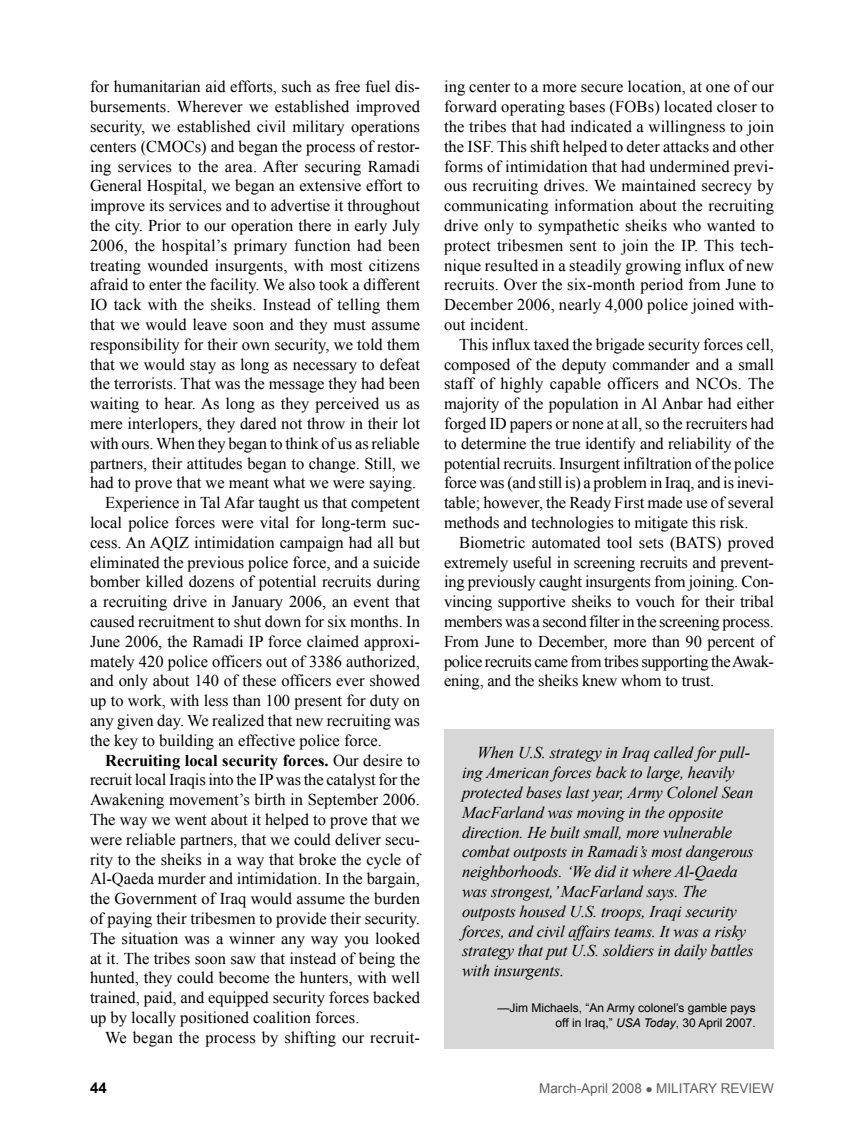
<style>
.page{position:relative;width:864px;height:1134px;background:#fff}
.page>*{position:absolute;margin:0;border:0;box-sizing:border-box;transform-origin:0 0}
.fob{font:16.5px/19.8px "Times New Roman";color:#000;text-align:justify}
.t1{font:italic 16.5px/19.8px "Times New Roman";letter-spacing:-.01em;color:#000}
.t2{font:700 15px "Arial";color:#000}
.t3{font:13.5px "Arial";color:#5e5f5f}
.t4{font:12px/14.4px "Arial";color:#000;text-align:right}
.s1{font-weight:700}
.s2{font-style:italic}
</style>
<div class="page">
<div style="left:444px;top:729px;width:330px;height:319px;background:#d7d7d7"></div>
<p class="fob" style="left:90px;top:77px;width:332px">for humanitarian aid efforts, such as free fuel dis&shy;bursements. Wherever we established improved security, we established civil military operations centers (CMOC</p>
<p class="fob" style="left:90px;top:136px;width:332px;text-indent:105px">s) and began the process of restor&shy;ing services to the area. After securing Ramadi General Hospital, we began an extensive effort to improve its services and to advertise it throughout the city. Prior to our operation there in early July 2006, the hospital’s primary function had been treating wounded insurgents, with most citizens afraid to enter the facility. We also took a different IO tack with the sheiks. Instead of telling them that we would leave soon and they must assume responsibility for their own security, we told them that we would stay as long as necessary to defeat the terrorists. That was the message they had been waiting to hear. As long as they perceived us as mere interlopers, they dared not throw in their lot with ours. When they began to think of us as reliable partners, their attitudes began to change. Still, we had to prove that we meant what we were saying.</p>
<p class="fob" style="left:90px;top:493px;width:332px;text-indent:15px">Experience in Tal Afar taught us that competent local police forces were vital for long-term suc&shy;cess. An AQIZ intimidation campaign had all but eliminated the previous police force, and a suicide bomber killed dozens of potential recruits during a recruiting drive in January 2006, an event that caused recruitment to shut down for six months. In June 2006, the Ramadi IP force claimed approxi&shy;mately 420 police officers out of 3386 authorized, and only about 140 of these officers ever showed up to work, with less than 100 present for duty on any given day. We realized that new recruiting was the key to building an effective police force.</p>
<p class="fob" style="left:90px;top:750px;width:332px;text-indent:15px"><span class="s1">Recruiting local security forces.</span> Our desire to recruit local Iraqis into the IP was the catalyst for the Awakening movement’s birth in September 2006.<br>The way we went about it helped to prove that we were reliable partners, that we could deliver secu&shy;rity to the sheiks in a way that broke the cycle of Al-Qaeda murder and intimidation. In the bargain, the Government of Iraq would assume the burden of paying their tribesmen to provide their security.<br>The situation was a winner any way you looked at it. The tribes soon saw that instead of being the hunted, they could become the hunters, with well trained, paid, and equipped security forces backed up by locally positioned coalition forces.</p>
<p class="fob" style="left:105px;top:1027px;width:316px">We began the process by shifting our recruit-</p>
<p class="fob" style="left:444px;top:77px;width:332px">ing center to a more secure location, at one of our forward operating bases (FOBs) located closer to the tribes that had indicated a willingness to join the IS F. This shift helped to deter attacks and other forms of intimidation that had undermined previ&shy;ous recruiting drives. We maintained secrecy by communicating information about the recruiting drive only to sympathetic sheiks who wanted to protect tribesmen sent to join the IP. This tech&shy;nique resulted in a steadily growing influx of new recruits. Over the six-month period from June to December 2006, nearly 4,000 police joined with&shy;out incident.</p>
<p class="fob" style="left:444px;top:334px;width:332px;text-indent:15px">This influx taxed the brigade security forces cell, composed of the deputy commander and a small staff of highly capable officers and NCO</p>
<p class="fob" style="left:444px;top:374px;width:332px;text-indent:287px">s. The majority of the population in Al Anbar had either forged ID papers or none at all, so the recruiters had to determine the true identify and reliability of the potential recruits. Insurgent infiltration of the police force was (and still is) a problem in Iraq, and is inevi&shy;table; however, the Ready First made use of several methods and technologies to mitigate this risk.</p>
<p class="fob" style="left:444px;top:532px;width:332px;text-indent:15px">Biometric automated tool sets (BATS ) proved extremely useful in screening recruits and prevent&shy;ing previously caught insurgents from joining. Con&shy;vincing supportive sheiks to vouch for their tribal members was a second filter in the screening process.<br>From June to December, more than 90 percent of police recruits came from tribes supporting the Awak&shy;ening, and the sheiks knew whom to trust.</p>
<p class="t1" style="left:462px;top:743px;width:293px;text-indent:15px">When U.S. strategy in Iraq called for pull&shy;ing American forces back to large, heavily protected bases last year, Army Colonel Sean MacFarland was moving in the opposite direction. He built small, more vulnerable combat outposts in Ramadi’s most dangerous neighborhoods. ‘We did it where Al-Qaeda was strongest,’ MacFarland says. The outposts housed U.S. troops, Iraqi security forces, and civil affairs teams. It was a risky strategy that put U.S. soldiers in daily battles with insurgents.</p>
<p class="t4" style="left:497px;top:1001px;width:260px">—Jim Michaels, “An Army colonel’s gamble pays off in I raq,” <span class="s2">USA Today</span>, 30 April 2007.</p>
<p class="t2" style="left:90px;top:1078px;width:18px">44</p>
<p class="t3" style="left:539px;top:1080px;width:236px">March-April 2008 ● Military Review</p>
</div>
